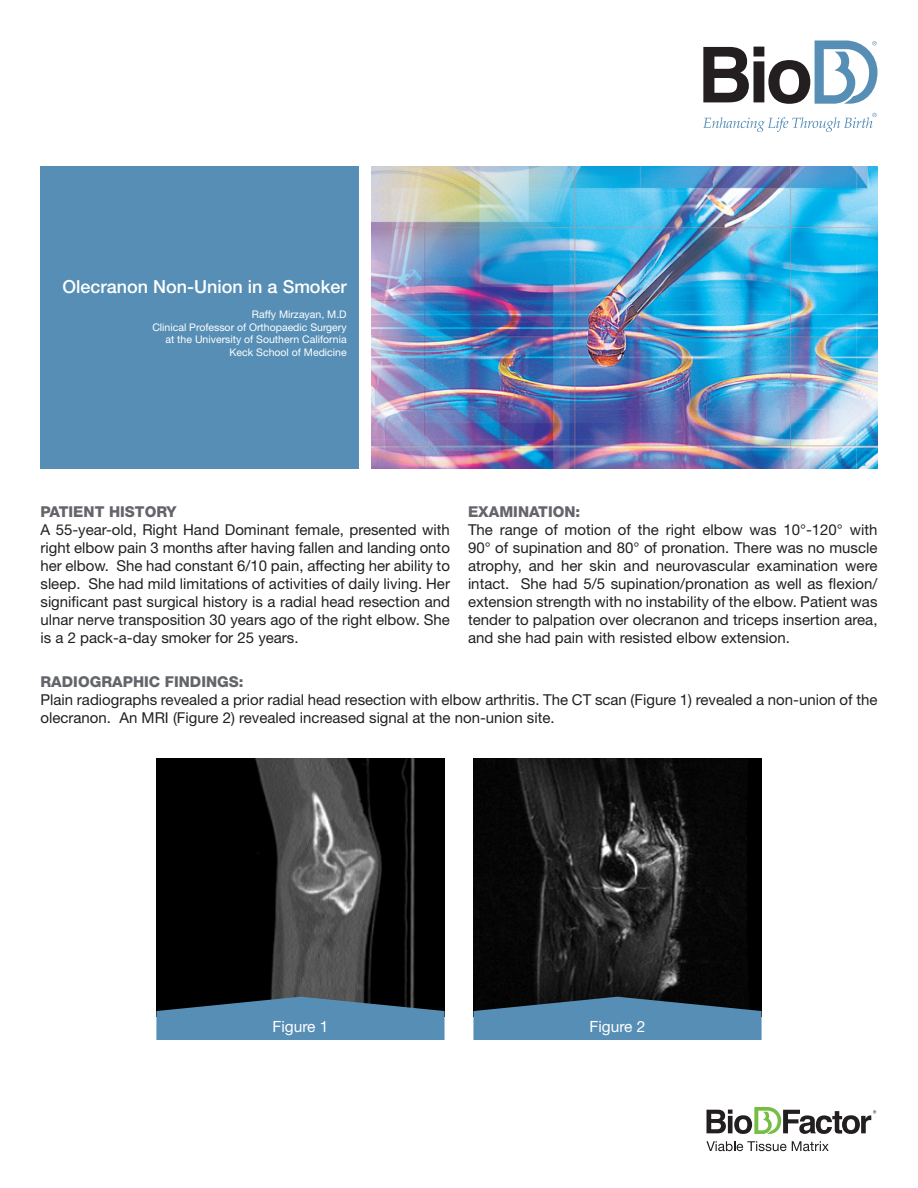
<style>
.page{position:relative;width:918px;height:1188px;background:#fff}
.page>*{position:absolute;margin:0;border:0;box-sizing:border-box;transform-origin:0 0}
.t1{font:500 18px "Helvetica Neue";color:#fff}
.t2{font:15.45px "Helvetica Neue";color:#fff}
.t3{font:15px/18px "Helvetica Neue";color:#231f20;text-align:justify}
.t4{font:800 15px "Helvetica Neue";color:#63656a}
.t5{font:10.5px/12.6px "Helvetica Neue";color:#fff;text-align:right}
</style>
<div class="page">
<svg style="left:706px;top:1141px;width:123px;height:10px"></svg>
<svg style="left:707px;top:1107px;width:169px;height:27px"></svg>
<div style="left:40px;top:166px;width:319px;height:303px;background:#568eb5"></div>
<img style="left:372px;top:166px;width:506px;height:303px">
<img style="left:156px;top:758px;width:289px;height:239px">
<svg style="left:156px;top:997px;width:289px;height:43px;background:#4a7999"></svg>
<img style="left:473px;top:758px;width:289px;height:239px">
<svg style="left:473px;top:997px;width:289px;height:43px;background:#497899"></svg>
<svg style="left:703px;top:40px;width:174px;height:64px"></svg>
<svg style="left:703px;top:113px;width:174px;height:19px"></svg>
<p class="t1" style="left:63px;top:276px;width:286px">Olecranon Non-Union in a Smoker</p>
<p class="t5" style="left:252px;top:308px;width:96px">Raffy Mirzayan, M.D</p>
<p class="t5" style="left:152px;top:321px;width:196px">Clinical Professor of Orthopaedic Surgery at the University of Southern California<br>Keck School of Medicine</p>
<p class="t4" style="left:40px;top:503px;width:138px">PATIENT HISTORY</p>
<p class="t3" style="left:40px;top:521px;width:411px">A 55-year-old, Right Hand Dominant female, presented with right elbow pain 3 months after having fallen and landing onto her elbow. She had constant 6/10 pain, affecting her ability to sleep. She had mild limitations of activities of daily living. Her significant past surgical history is a radial head resection and ulnar nerve transposition 30 years ago of the right elbow. She is a 2 pack-a-day smoker for 25 years.</p>
<p class="t4" style="left:468px;top:503px;width:114px">EXAMINATION:</p>
<p class="t3" style="left:468px;top:521px;width:411px">The range of motion of the right elbow was 10°-120° with 90° of supination and 80° of pronation. There was no muscle atrophy, and her skin and neurovascular examination were intact. She had 5/5 supination/pronation as well as flexion/ extension strength with no instability of the elbow. Patient was tender to palpation over olecranon and triceps insertion area, and she had pain with resisted elbow extension.</p>
<p class="t4" style="left:40px;top:673px;width:205px">RADIOGRAPHIC FINDINGS:</p>
<p class="t3" style="left:40px;top:690px;width:839px">Plain radiographs revealed a prior radial head resection with elbow arthritis. The CT scan (Figure 1) revealed a non-union of the olecranon. An MRI (Figure 2) revealed increased signal at the non-union site.</p>
<p class="t2" style="left:272px;top:1017px;width:57px">Figure 1</p>
<p class="t2" style="left:590px;top:1017px;width:57px">Figure 2</p>
</div>
